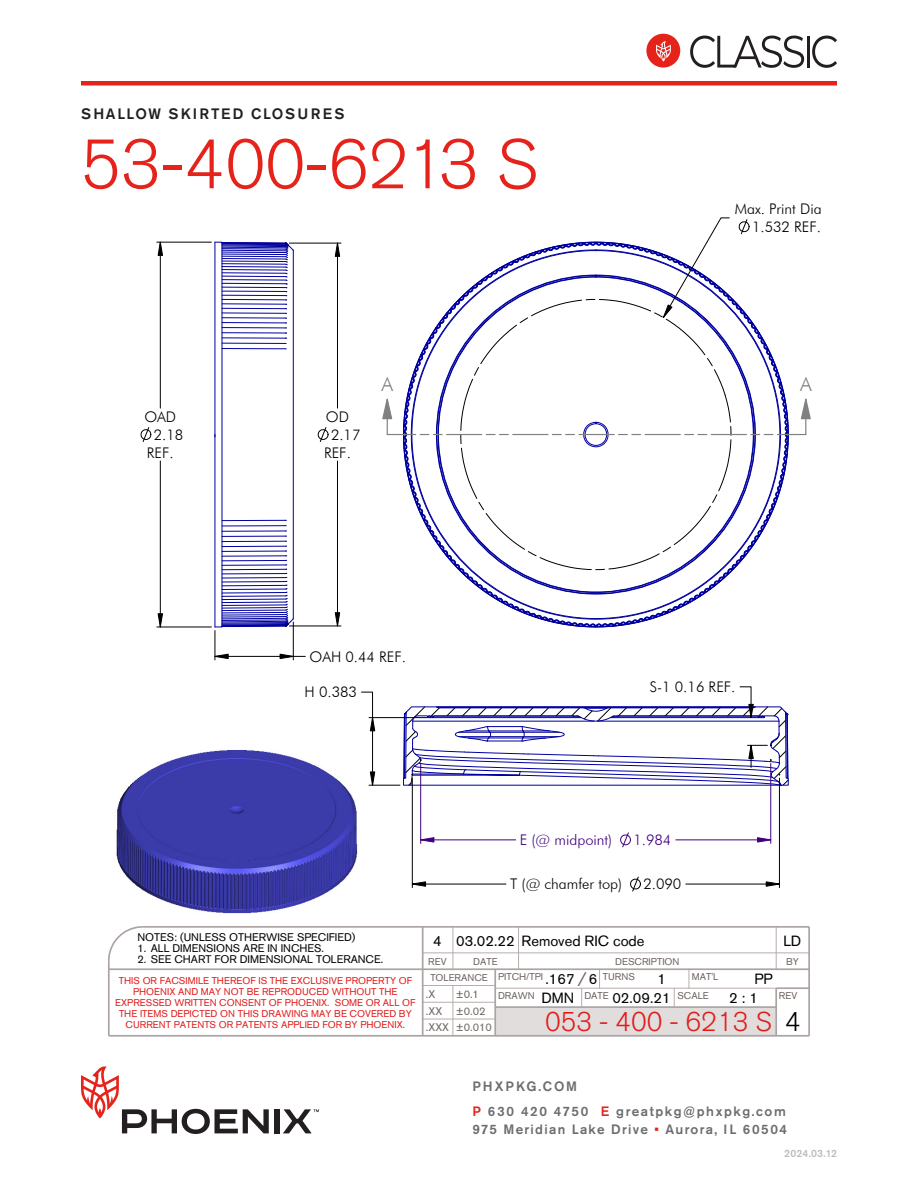
<style>
.page{position:relative;width:918px;height:1188px;background:#fff}
.page>*{position:absolute;margin:0;border:0;box-sizing:border-box;transform-origin:0 0}
.t1{font:300 69px "Akzidenz Grotesk Std";letter-spacing:-.005em;color:#e5231b}
.t2{font:300 26.85px "Akzidenz Grotesk Std";color:#e11c1b}
.t3{font:300 26.85px "Akzidenz Grotesk Std";color:#000}
.t4{font:19.5px "Futura Lt BT";color:#808080}
.t5{font:300 19.5px "Akzidenz Grotesk Std";color:#6e6361}
.t6{font:500 15px "Akzidenz Grotesk Std";letter-spacing:.115em;color:#231f20}
.t7{font:14.7px/17.7px "Futura Lt BT";color:#000;text-align:right}
.t8{font:14.7px/19px "Akzidenz Grotesk Std";color:#000}
.t9{font:14.7px "Futura Lt BT";color:#400080}
.t10{font:500 13.5px/24.8px "Akzidenz Grotesk Std";letter-spacing:.115em;color:#6c6d70}
.t11{font:500 13.5px "Akzidenz Grotesk Std";letter-spacing:.095em;color:#6c6d70}
.t12{font:11.1px "Akzidenz Grotesk Std";color:#000}
.t13{font:11.1px/16.6px "Akzidenz Grotesk Std";color:#6e6361}
.t14{font:500 10.5px "Akzidenz Grotesk Std";letter-spacing:.02em;color:#bcbdc0}
.t15{font:9.75px/11.1px "Akzidenz Grotesk Std";color:#e11c1b;text-align:center}
.t16{font:9.75px "Akzidenz Grotesk Std";color:#6e6361}
.s1{color:#e5231b}
</style>
<div class="page">
<div style="left:274px;top:1109px;width:5px;height:24px;background:#231f20"></div>
<svg style="left:81px;top:1066px;width:188px;height:68px"></svg>
<svg style="left:283px;top:1109px;width:36px;height:24px"></svg>
<div style="left:81px;top:81px;width:756px;height:5px;background:#e5231b"></div>
<div style="left:646px;top:34px;width:34px;height:34px;background:#e5231b;border-radius:50%"></div>
<svg style="left:656px;top:41px;width:15px;height:21px"></svg>
<svg style="left:690px;top:36px;width:114px;height:32px"></svg>
<hr style="left:807px;top:36px;width:3px;height:32px;background:#231f20">
<svg style="left:812px;top:36px;width:25px;height:32px"></svg>
<img style="left:108px;top:241px;width:702px;height:796px">
<svg style="left:599px;top:970px;width:1px;height:18px"></svg>
<svg style="left:776px;top:928px;width:1px;height:40px"></svg>
<hr style="left:423px;top:952px;width:386px;height:1px;background:#b7aeac">
<hr style="left:452px;top:986px;width:1px;height:50px;background:#b7aeac">
<hr style="left:495px;top:988px;width:281px;height:1px;background:#b7aeac">
<hr style="left:423px;top:1002px;width:72px;height:1px;background:#b7aeac">
<svg style="left:518px;top:928px;width:1px;height:40px"></svg>
<hr style="left:423px;top:985px;width:72px;height:1px;background:#b7aeac">
<hr style="left:423px;top:1019px;width:72px;height:1px;background:#b7aeac">
<svg style="left:674px;top:989px;width:1px;height:17px"></svg>
<svg style="left:452px;top:928px;width:1px;height:40px"></svg>
<svg style="left:689px;top:970px;width:1px;height:18px"></svg>
<svg style="left:581px;top:989px;width:1px;height:17px"></svg>
<svg style="left:108px;top:925px;width:37px;height:38px"></svg>
<hr style="left:495px;top:1006px;width:281px;height:2px;background:#aca4a2">
<hr style="left:143px;top:926px;width:666px;height:2px;background:#aca4a2">
<hr style="left:422px;top:927px;width:2px;height:109px;background:#aca4a2">
<hr style="left:776px;top:987px;width:33px;height:2px;background:#aca4a2">
<hr style="left:109px;top:1035px;width:700px;height:2px;background:#aca4a2">
<hr style="left:808px;top:927px;width:2px;height:109px;background:#aca4a2">
<hr style="left:494px;top:969px;width:2px;height:67px;background:#aca4a2">
<hr style="left:108px;top:961px;width:2px;height:75px;background:#aca4a2">
<hr style="left:775px;top:988px;width:2px;height:48px;background:#aca4a2">
<hr style="left:109px;top:968px;width:700px;height:2px;background:#aca4a2">
<hr style="left:215px;top:242px;width:1px;height:385px;background:#0000a0">
<hr style="left:222px;top:243px;width:1px;height:384px;background:#0000a0">
<hr style="left:293px;top:251px;width:1px;height:368px;background:#0000a0">
<svg style="left:215px;top:241px;width:79px;height:108px"></svg>
<svg style="left:318px;top:427px;width:11px;height:15px"></svg>
<hr style="left:289px;top:243px;width:52px;height:1px;background:#000">
<hr style="left:289px;top:626px;width:52px;height:1px;background:#000">
<hr style="left:337px;top:243px;width:1px;height:165px;background:#000">
<hr style="left:337px;top:461px;width:1px;height:165px;background:#000">
<svg style="left:335px;top:242px;width:5px;height:15px"></svg>
<svg style="left:335px;top:612px;width:5px;height:15px"></svg>
<svg style="left:620px;top:832px;width:11px;height:16px"></svg>
<hr style="left:420px;top:764px;width:1px;height:79px;background:#400080">
<hr style="left:770px;top:764px;width:1px;height:79px;background:#400080">
<hr style="left:421px;top:840px;width:95px;height:1px;background:#400080">
<hr style="left:676px;top:840px;width:95px;height:1px;background:#400080">
<hr style="left:412px;top:884px;width:94px;height:1px;background:#000">
<hr style="left:686px;top:884px;width:93px;height:1px;background:#000">
<hr style="left:412px;top:778px;width:1px;height:110px;background:#000">
<hr style="left:779px;top:778px;width:1px;height:110px;background:#000">
<svg style="left:630px;top:876px;width:11px;height:16px"></svg>
<svg style="left:420px;top:837px;width:15px;height:6px"></svg>
<svg style="left:757px;top:837px;width:14px;height:6px"></svg>
<svg style="left:412px;top:881px;width:14px;height:6px"></svg>
<svg style="left:766px;top:881px;width:14px;height:6px"></svg>
<svg style="left:403px;top:686px;width:386px;height:112px"></svg>
<hr style="left:157px;top:627px;width:54px;height:1px;background:#000">
<hr style="left:160px;top:461px;width:1px;height:166px;background:#000">
<hr style="left:160px;top:242px;width:1px;height:166px;background:#000">
<hr style="left:157px;top:242px;width:54px;height:1px;background:#000">
<svg style="left:140px;top:427px;width:11px;height:15px"></svg>
<hr style="left:215px;top:656px;width:90px;height:1px;background:#000">
<svg style="left:157px;top:241px;width:6px;height:15px"></svg>
<svg style="left:157px;top:613px;width:6px;height:15px"></svg>
<svg style="left:214px;top:520px;width:80px;height:140px"></svg>
<svg style="left:381px;top:217px;width:430px;height:418px"></svg>
<hr style="left:369px;top:717px;width:58px;height:1px;background:#000">
<hr style="left:369px;top:785px;width:31px;height:1px;background:#000">
<svg style="left:361px;top:692px;width:14px;height:94px"></svg>
<h3 class="t6" style="left:81px;top:105px;width:265px">SHALLOW SKIRTED CLOSURES</h3>
<h1 class="t1" style="left:81px;top:126px;width:458px">53-400-6213 S</h1>
<p class="t7" style="left:735px;top:200px;width:88px">Max. Print Dia<br>1.532 REF.</p>
<p class="t7" style="left:154px;top:408px;width:31px;text-align:left;text-indent:-9px">OAD<br>2.18</p>
<p class="t7" style="left:147px;top:443px;width:28px">REF.</p>
<p class="t7" style="left:326px;top:408px;width:25px">OD</p>
<p class="t7" style="left:331px;top:426px;width:31px">2.17</p>
<p class="t7" style="left:324px;top:443px;width:28px">REF.</p>
<p class="t4" style="left:381px;top:372px;width:13px">A</p>
<p class="t4" style="left:800px;top:372px;width:13px">A</p>
<p class="t7" style="left:310px;top:648px;width:98px">OAH 0.44 REF.</p>
<p class="t7" style="left:305px;top:683px;width:54px">H 0.383</p>
<p class="t7" style="left:650px;top:678px;width:87px">S-1 0.16 REF.</p>
<p class="t9" style="left:520px;top:831px;width:94px">E (@ midpoint)</p>
<p class="t9" style="left:633px;top:831px;width:39px">1.984</p>
<p class="t7" style="left:510px;top:875px;width:114px">T (@ chamfer top)</p>
<p class="t7" style="left:643px;top:875px;width:39px">2.090</p>
<p class="t12" style="left:137px;top:930px;width:219px">NOTES: (UNLESS OTHERWISE SPECIFIED)</p>
<p class="t12" style="left:137px;top:942px;width:188px">1. ALL DIMENSIONS ARE IN INCHES.</p>
<p class="t8" style="left:433px;top:932px;width:10px">4</p>
<p class="t8" style="left:456px;top:932px;width:60px">03.02.22</p>
<p class="t8" style="left:522px;top:932px;width:125px">Removed RIC code</p>
<p class="t8" style="left:783px;top:932px;width:20px">LD</p>
<p class="t12" style="left:137px;top:953px;width:247px">2. SEE CHART FOR DIMENSIONAL TOLERANCE.</p>
<p class="t15" style="left:115px;top:975px;width:302px">THIS OR FACSIMILE THEREOF IS THE EXCLUSIVE PROPERTY OF PHOENIX AND MAY NOT BE REPRODUCED WITHOUT THE EXPRESSED WRITTEN CONSENT OF PHOENIX. SOME OR ALL OF THE ITEMS DEPICTED ON THIS DRAWING MAY BE COVERED BY</p>
<p class="t15" style="left:126px;top:1019px;width:281px">CURRENT PATENTS OR PATENTS APPLIED FOR BY PHOENIX.</p>
<p class="t16" style="left:428px;top:955px;width:20px">REV</p>
<p class="t16" style="left:473px;top:955px;width:26px">DATE</p>
<p class="t16" style="left:615px;top:955px;width:66px">DESCRIPTION</p>
<p class="t16" style="left:786px;top:955px;width:14px">BY</p>
<p class="t16" style="left:430px;top:972px;width:59px">TOLERANCE</p>
<p class="t13" style="left:426px;top:986px;width:68px">.X<br>.XX<br>.XXX ±0.010</p>
<p class="t5" style="left:578px;top:968px;width:11px">/</p>
<p class="t16" style="left:692px;top:971px;width:28px">MAT'L</p>
<p class="t16" style="left:498px;top:970px;width:47px">PITCH/TPI</p>
<p class="t16" style="left:603px;top:970px;width:34px">TURNS</p>
<p class="t8" style="left:754px;top:969px;width:20px">PP</p>
<p class="t8" style="left:541px;top:969px;width:57px">.167 6<br>DMN</p>
<p class="t8" style="left:657px;top:969px;width:10px">1</p>
<p class="t13" style="left:456px;top:986px;width:31px">±0.1 ±0.02</p>
<p class="t16" style="left:498px;top:989px;width:38px">DRAWN</p>
<p class="t16" style="left:584px;top:989px;width:26px">DATE</p>
<p class="t16" style="left:677px;top:990px;width:33px">SCALE</p>
<p class="t16" style="left:779px;top:989px;width:20px">REV</p>
<p class="t8" style="left:612px;top:988px;width:60px">02.09.21</p>
<p class="t8" style="left:729px;top:988px;width:31px">2 : 1</p>
<p class="t2" style="left:545px;top:1007px;width:228px">053 - 400 - 6213 S</p>
<p class="t3" style="left:785px;top:1007px;width:17px">4</p>
<h3 class="t10" style="left:472px;top:1074px;width:315px">PHXPKG.COM<br><span class="s1">P</span> 630 420 4750 <span class="s1">E</span> greatpkg@phxpkg.com</h3>
<h3 class="t11" style="left:472px;top:1121px;width:316px">975 Meridian Lake Drive <span class="s1">•</span> Aurora, IL 60504</h3>
<p class="t14" style="left:784px;top:1147px;width:54px">2024.03.12</p>
</div>
